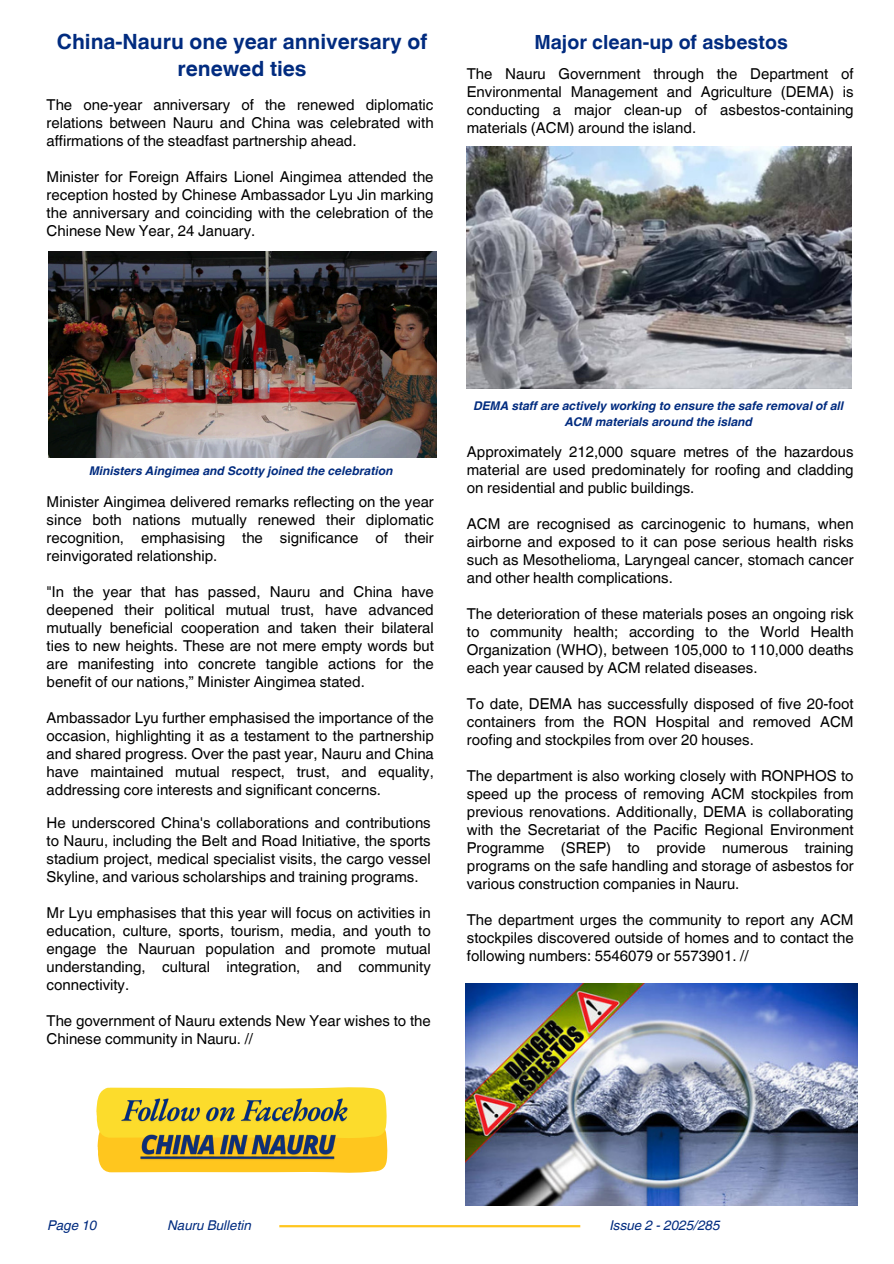
<style>
.page{position:relative;width:894px;height:1264px;background:#fff}
.page>*{position:absolute;margin:0;border:0;box-sizing:border-box;transform-origin:0 0}
.t1{font:700 21px/27px "Helvetica World";color:#012b7f;text-align:center}
.t2{font:700 19.5px "Helvetica World";color:#012b7f}
.t3{font:15px/18px "Helvetica World";color:#000;text-align:justify}
.t4{font:italic 13.5px "Helvetica World";color:#012b7f}
.t5{font:italic 700 12px/16px "Helvetica World";color:#012b7f;text-align:center}
</style>
<div class="page">
<hr style="left:279px;top:1224px;width:301px;height:3px;background:#ffc61e">
<img style="left:466px;top:146px;width:385px;height:242px">
<img style="left:48px;top:251px;width:388px;height:206px">
<svg style="left:96px;top:1087px;width:292px;height:86px;background:#fdd33a"></svg>
<img style="left:137px;top:1130px;width:202px;height:32px">
<img style="left:117px;top:1089px;width:234px;height:41px">
<img style="left:465px;top:983px;width:391px;height:222px">
<h4 class="t1" style="left:57px;top:26px;width:372px">China-Nauru one year anniversary of renewed ties</h4>
<h4 class="t3" style="left:47px;top:96px;width:388px">The one-year anniversary of the renewed diplomatic relations between Nauru and China was celebrated with affirmations of the steadfast partnership ahead.</h4>
<p class="t3" style="left:47px;top:168px;width:388px">Minister for Foreign Affairs Lionel Aingimea attended the reception hosted by Chinese Ambassador Lyu Jin marking the anniversary and coinciding with the celebration of the Chinese New Year, 24 January.</p>
<h4 class="t2" style="left:534px;top:26px;width:255px">Major clean-up of asbestos</h4>
<h3 class="t3" style="left:466px;top:64px;width:388px">The Nauru Government through the Department of Environmental Management and Agriculture (DEMA) is conducting a major clean-up of asbestos-containing materials (ACM) around the island.</h3>
<h4 class="t5" style="left:89px;top:461px;width:305px">Ministers Aingimea and Scotty joined the celebration</h4>
<p class="t3" style="left:47px;top:492px;width:388px">Minister Aingimea delivered remarks reflecting on the year since both nations mutually renewed their diplomatic recognition, emphasising the significance of their reinvigorated relationship.</p>
<h3 class="t3" style="left:47px;top:582px;width:388px">"In the year that has passed, Nauru and China have deepened their political mutual trust, have advanced mutually beneficial cooperation and taken their bilateral ties to new heights. These are not mere empty words but are manifesting into concrete tangible actions for the benefit of our nations,” Minister Aingimea stated.</h3>
<h4 class="t3" style="left:47px;top:708px;width:388px">Ambassador Lyu further emphasised the importance of the occasion, highlighting it as a testament to the partnership and shared progress. Over the past year, Nauru and China have maintained mutual respect, trust, and equality, addressing core interests and significant concerns.</h4>
<h4 class="t3" style="left:47px;top:813px;width:385px">He underscored China's collaborations and contributions to Nauru, including the Belt and Road Initiative, the sports stadium project, medical specialist visits, the cargo vessel Skyline, and various scholarships and training programs.</h4>
<h4 class="t3" style="left:47px;top:903px;width:385px">Mr Lyu emphasises that this year will focus on activities in education, culture, sports, tourism, media, and youth to engage the Nauruan population and promote mutual understanding, cultural integration, and community connectivity.</h4>
<h4 class="t3" style="left:47px;top:1011px;width:385px">The government of Nauru extends New Year wishes to the<br>Chinese community in Nauru. //</h4>
<p class="t5" style="left:473px;top:396px;width:371px">DEMA staff are actively working to ensure the safe removal of all<br>ACM materials around the island</p>
<h4 class="t3" style="left:466px;top:442px;width:388px">Approximately 212,000 square metres of the hazardous material are used predominately for roofing and cladding on residential and public buildings.</h4>
<h4 class="t3" style="left:466px;top:514px;width:388px">ACM are recognised as carcinogenic to humans, when airborne and exposed to it can pose serious health risks such as Mesothelioma, Laryngeal cancer, stomach cancer and other health complications.</h4>
<p class="t3" style="left:466px;top:604px;width:388px">The deterioration of these materials poses an ongoing risk to community health; according to the World Health Organization (WHO), between 105,000 to 110,000 deaths each year caused by ACM related diseases.</p>
<p class="t3" style="left:466px;top:694px;width:388px">To date, DEMA has successfully disposed of five 20-foot containers from the RON Hospital and removed ACM roofing and stockpiles from over 20 houses.</p>
<h4 class="t3" style="left:466px;top:766px;width:388px">The department is also working closely with RONPHOS to speed up the process of removing ACM stockpiles from previous renovations. Additionally, DEMA is collaborating with the Secretariat of the Pacific Regional Environment Programme (SREP) to provide numerous training programs on the safe handling and storage of asbestos for various construction companies in Nauru.</h4>
<h4 class="t3" style="left:466px;top:910px;width:388px">The department urges the community to report any ACM stockpiles discovered outside of homes and to contact the following numbers: 5546079 or 5573901. //</h4>
<h4 class="t4" style="left:48px;top:1213px;width:51px">Page 10</h4>
<h4 class="t4" style="left:168px;top:1213px;width:85px">Nauru Bulletin</h4>
<h4 class="t4" style="left:610px;top:1213px;width:112px">Issue 2 - 2025/285</h4>
</div>
